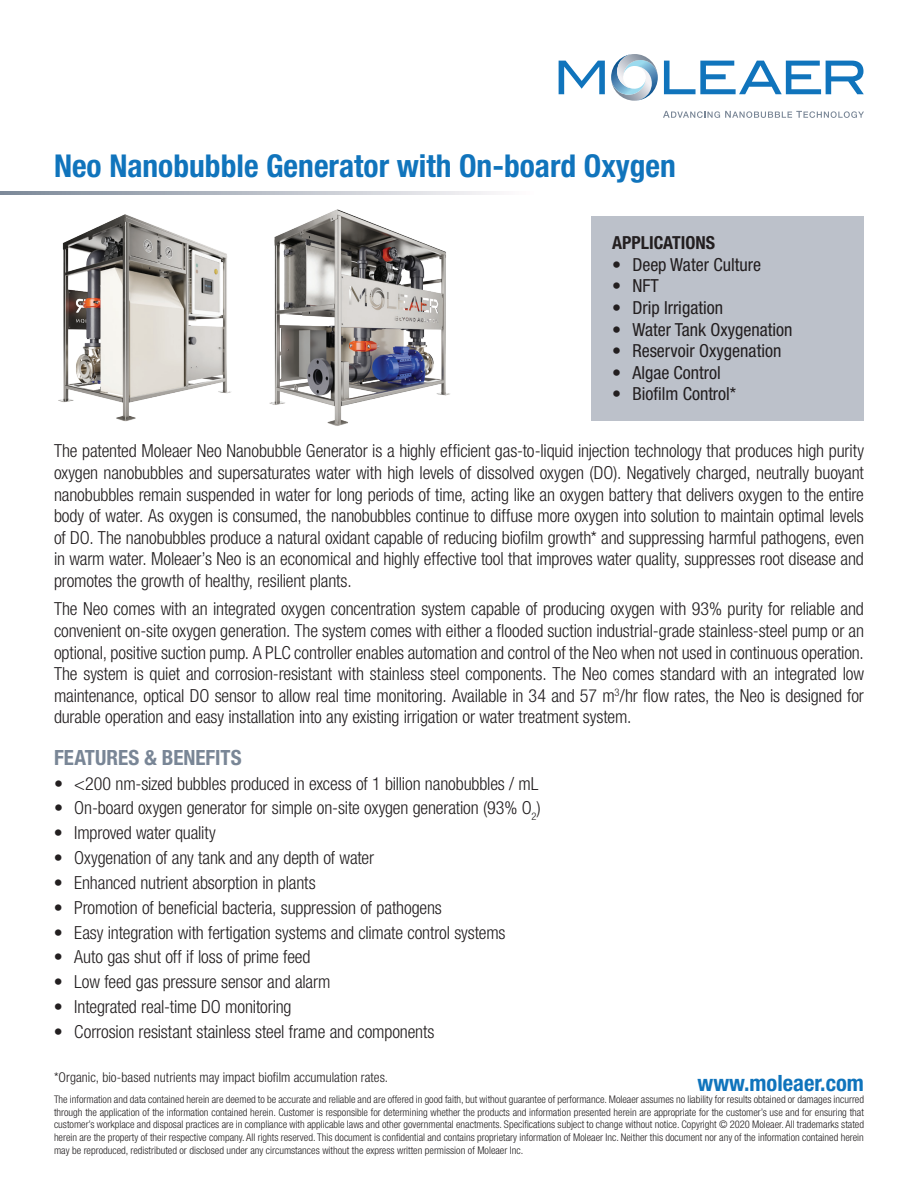
<style>
.page{position:relative;width:918px;height:1188px;background:#fff}
.page>*{position:absolute;margin:0;border:0;box-sizing:border-box;transform-origin:0 0}
.t1{font:700 condensed 31.5px "Helvetica Neue LT Std";color:#1074bc}
.t2{font:700 condensed 22.5px "Helvetica Neue LT Std";color:#1074bc}
.t3{font:700 condensed 21px "Helvetica Neue LT Std";color:#798696}
.t4{font:300 condensed 18px/21.6px "Helvetica Neue LT Std";letter-spacing:-.01em;color:#231f20;text-align:justify}
.t5{font:condensed 18px "Helvetica Neue LT Std";color:#231f20}
.t6{font:700 condensed 18px "Helvetica Neue LT Std";color:#231f20}
.t7{font:300 condensed 13.5px "Helvetica Neue LT Std";letter-spacing:.005em;color:#231f20}
.t8{font:300 condensed 10.5px/12.6px "Helvetica Neue LT Std";color:#231f20;text-align:justify}
</style>
<div class="page">
<svg style="left:663px;top:111px;width:201px;height:7px"></svg>
<svg style="left:559px;top:61px;width:46px;height:33px"></svg>
<svg style="left:664px;top:61px;width:200px;height:33px"></svg>
<svg style="left:611px;top:54px;width:47px;height:47px"></svg>
<svg style="left:0;top:191px;width:494px;height:3px"></svg>
<div style="left:592px;top:216px;width:272px;height:205px;background:#bcc1ca"></div>
<img style="left:58px;top:214px;width:173px;height:208px">
<img style="left:269px;top:209px;width:181px;height:217px">
<h1 class="t1" style="left:54px;top:147px;width:623px">Neo Nanobubble Generator with On-board Oxygen</h1>
<p class="t6" style="left:612px;top:232px;width:104px">APPLICATIONS</p>
<p class="t5" style="left:612px;top:254px;width:151px">• Deep Water Culture</p>
<p class="t5" style="left:612px;top:276px;width:48px">• NFT</p>
<p class="t5" style="left:612px;top:297px;width:113px">• Drip Irrigation</p>
<p class="t5" style="left:612px;top:319px;width:182px">• Water Tank Oxygenation</p>
<p class="t5" style="left:612px;top:340px;width:171px">• Reservoir Oxygenation</p>
<p class="t5" style="left:612px;top:362px;width:110px">• Algae Control</p>
<p class="t5" style="left:612px;top:384px;width:126px">• Biofilm Control*</p>
<p class="t4" style="left:54px;top:440px;width:812px">The patented Moleaer Neo Nanobubble Generator is a highly efficient gas-to-liquid injection technology that produces high purity oxygen nanobubbles and supersaturates water with high levels of dissolved oxygen (DO). Negatively charged, neutrally buoyant nanobubbles remain suspended in water for long periods of time, acting like an oxygen battery that delivers oxygen to the entire body of water. As oxygen is consumed, the nanobubbles continue to diffuse more oxygen into solution to maintain optimal levels of DO. The nanobubbles produce a natural oxidant capable of reducing biofilm growth* and suppressing harmful pathogens, even in warm water. Moleaer’s Neo is an economical and highly effective tool that improves water quality, suppresses root disease and promotes the growth of healthy, resilient plants.</p>
<p class="t4" style="left:54px;top:598px;width:812px">The Neo comes with an integrated oxygen concentration system capable of producing oxygen with 93% purity for reliable and convenient on-site oxygen generation. The system comes with either a flooded suction industrial-grade stainless-steel pump or an optional, positive suction pump. A PLC controller enables automation and control of the Neo when not used in continuous operation.<br>The system is quiet and corrosion-resistant with stainless steel components. The Neo comes standard with an integrated low maintenance, optical DO sensor to allow real time monitoring. Available in 34 and 57 m<sup>3</sup>/hr flow rates, the Neo is designed for durable operation and easy installation into any existing irrigation or water treatment system.</p>
<p class="t3" style="left:54px;top:745px;width:189px">FEATURES &amp; BENEFITS</p>
<p class="t4" style="left:54px;top:772px;width:486px">• &lt;200 nm-sized bubbles produced in excess of 1 billion nanobubbles / mL</p>
<p class="t4" style="left:54px;top:797px;width:488px">• On-board oxygen generator for simple on-site oxygen generation (93% O<sub>2</sub>)</p>
<p class="t4" style="left:54px;top:822px;width:163px">• Improved water quality</p>
<p class="t4" style="left:54px;top:847px;width:322px">• Oxygenation of any tank and any depth of water</p>
<p class="t4" style="left:54px;top:872px;width:263px">• Enhanced nutrient absorption in plants</p>
<p class="t4" style="left:54px;top:896px;width:389px">• Promotion of beneficial bacteria, suppression of pathogens</p>
<p class="t4" style="left:54px;top:921px;width:453px">• Easy integration with fertigation systems and climate control systems</p>
<p class="t4" style="left:54px;top:946px;width:258px">• Auto gas shut off if loss of prime feed</p>
<p class="t4" style="left:54px;top:971px;width:278px">• Low feed gas pressure sensor and alarm</p>
<p class="t4" style="left:54px;top:996px;width:239px">• Integrated real-time DO monitoring</p>
<p class="t4" style="left:54px;top:1021px;width:382px">• Corrosion resistant stainless steel frame and components</p>
<p class="t7" style="left:54px;top:1070px;width:336px">*Organic, bio-based nutrients may impact biofilm accumulation rates.</p>
<p class="t2" style="left:698px;top:1069px;width:168px">www.moleaer.com</p>
<p class="t8" style="left:54px;top:1093px;width:812px">The information and data contained herein are deemed to be accurate and reliable and are offered in good faith, but without guarantee of performance. Moleaer assumes no liability for results obtained or damages incurred through the application of the information contained herein. Customer is responsible for determining whether the products and information presented herein are appropriate for the customer’s use and for ensuring that customer’s workplace and disposal practices are in compliance with applicable laws and other governmental enactments. Specifications subject to change without notice. Copyright © 2020 Moleaer. All trademarks stated herein are the property of their respective company. All rights reserved. This document is confidential and contains proprietary information of Moleaer Inc. Neither this document nor any of the information contained herein may be reproduced, redistributed or disclosed under any circumstances without the express written permission of Moleaer Inc.</p>
</div>
